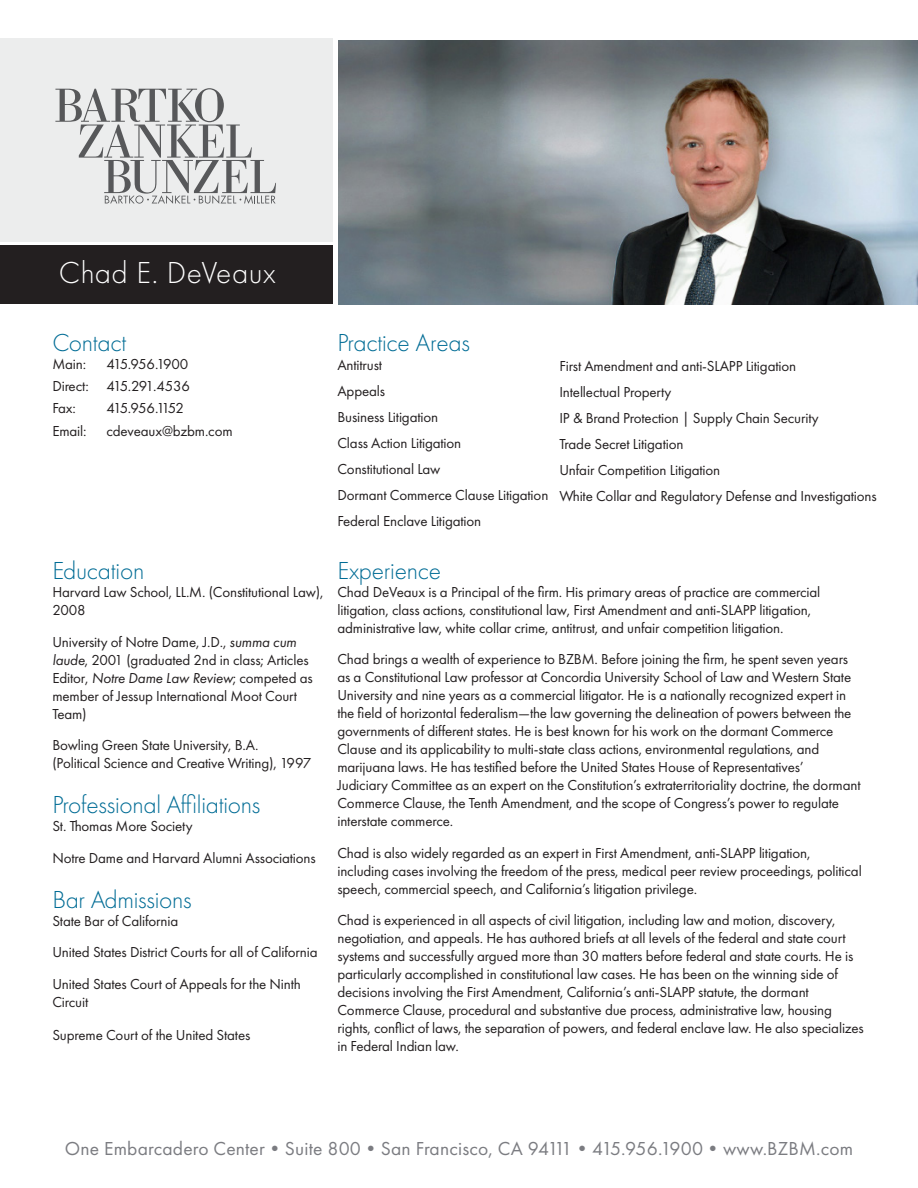
<style>
.page{position:relative;width:918px;height:1188px;background:#fff}
.page>*{position:absolute;margin:0;border:0;box-sizing:border-box;transform-origin:0 0}
.t1{font:300 31.5px "Futura PT";letter-spacing:.02em;color:#fff}
.t2{font:300 25.5px "Futura PT";letter-spacing:-.01em;color:#006c95}
.t3{font:19.5px "Futura PT";letter-spacing:.01em;color:#7b7c81}
.t4{font:15px/18px "Futura PT";letter-spacing:-.01em;color:#231f20}
.t5{font:15px "Futura PT";letter-spacing:-.05em;color:#231f20}
.t6{font:15px "Futura PT";letter-spacing:-.11em;color:#231f20}
.s1{font-style:italic}
</style>
<div class="page">
<div style="left:0;top:246px;width:333px;height:58px;background:#231f20"></div>
<div style="left:0;top:38px;width:333px;height:203px;background:#eceded"></div>
<svg style="left:55px;top:88px;width:221px;height:116px"></svg>
<img style="left:339px;top:40px;width:579px;height:265px">
<p class="t1" style="left:59px;top:255px;width:219px">Chad E. DeVeaux</p>
<p class="t2" style="left:52px;top:328px;width:76px">Contact</p>
<p class="t4" style="left:52px;top:355px;width:35px">Main:</p>
<p class="t5" style="left:106px;top:355px;width:84px">415.956.1900</p>
<p class="t4" style="left:52px;top:377px;width:139px">Direct: 415.291.4536</p>
<p class="t4" style="left:52px;top:399px;width:25px">Fax:</p>
<p class="t6" style="left:106px;top:399px;width:79px">415.956.1152</p>
<p class="t4" style="left:52px;top:421px;width:36px">Email:</p>
<p class="t4" style="left:106px;top:421px;width:128px">cdeveaux@bzbm.com</p>
<p class="t2" style="left:52px;top:556px;width:93px">Education</p>
<p class="t4" style="left:52px;top:583px;width:273px">Harvard Law School, LL.M. (Constitutional Law),<br>2008</p>
<p class="t4" style="left:52px;top:633px;width:262px">University of Notre Dame, J.D., <span class="s1">summa cum laude</span>, 2001 (graduated 2nd in class; Articles Editor, <span class="s1">Notre Dame Law Review</span>; competed as member of Jessup International Moot Court Team)</p>
<p class="t4" style="left:52px;top:736px;width:260px">Bowling Green State University, B.A.<br>(Political Science and Creative Writing), 1997</p>
<p class="t2" style="left:52px;top:790px;width:210px">Professional Affiliations</p>
<p class="t4" style="left:52px;top:817px;width:142px">St. Thomas More Society</p>
<p class="t4" style="left:52px;top:849px;width:265px">Notre Dame and Harvard Alumni Associations</p>
<p class="t2" style="left:52px;top:885px;width:141px">Bar Admissions</p>
<p class="t4" style="left:52px;top:912px;width:127px">State Bar of California</p>
<p class="t4" style="left:52px;top:943px;width:267px">United States District Courts for all of California</p>
<p class="t4" style="left:52px;top:975px;width:250px">United States Court of Appeals for the Ninth<br>Circuit</p>
<p class="t4" style="left:52px;top:1026px;width:199px">Supreme Court of the United States</p>
<p class="t2" style="left:337px;top:328px;width:134px">Practice Areas</p>
<p class="t4" style="left:337px;top:356px;width:46px">Antitrust</p>
<p class="t4" style="left:337px;top:382px;width:49px">Appeals</p>
<p class="t4" style="left:337px;top:408px;width:102px">Business Litigation</p>
<p class="t4" style="left:337px;top:434px;width:125px">Class Action Litigation</p>
<p class="t4" style="left:337px;top:460px;width:105px">Constitutional Law</p>
<p class="t4" style="left:337px;top:486px;width:212px">Dormant Commerce Clause Litigation</p>
<p class="t4" style="left:337px;top:512px;width:145px">Federal Enclave Litigation</p>
<p class="t2" style="left:337px;top:556px;width:105px">Experience</p>
<p class="t4" style="left:337px;top:583px;width:484px">Chad DeVeaux is a Principal of the firm. His primary areas of practice are commercial litigation, class actions, constitutional law, First Amendment and anti-SLAPP litigation, administrative law, white collar crime, antitrust, and unfair competition litigation.</p>
<p class="t4" style="left:337px;top:650px;width:525px">Chad brings a wealth of experience to BZBM. Before joining the firm, he spent seven years as a Constitutional Law professor at Concordia University School of Law and Western State University and nine years as a commercial litigator. He is a nationally recognized expert in the field of horizontal federalism—the law governing the delineation of powers between the governments of different states. He is best known for his work on the dormant Commerce Clause and its applicability to multi-state class actions, environmental regulations, and marijuana laws. He has testified before the United States House of Representatives’<br>Judiciary Committee as an expert on the Constitution’s extraterritoriality doctrine, the dormant Commerce Clause, the Tenth Amendment, and the scope of Congress’s power to regulate interstate commerce.</p>
<p class="t4" style="left:337px;top:844px;width:526px">Chad is also widely regarded as an expert in First Amendment, anti-SLAPP litigation, including cases involving the freedom of the press, medical peer review proceedings, political speech, commercial speech, and California’s litigation privilege.</p>
<p class="t4" style="left:337px;top:911px;width:528px">Chad is experienced in all aspects of civil litigation, including law and motion, discovery, negotiation, and appeals. He has authored briefs at all levels of the federal and state court systems and successfully argued more than 30 matters before federal and state courts. He is particularly accomplished in constitutional law cases. He has been on the winning side of decisions involving the First Amendment, California’s anti-SLAPP statute, the dormant Commerce Clause, procedural and substantive due process, administrative law, housing rights, conflict of laws, the separation of powers, and federal enclave law. He also specializes in Federal Indian law.</p>
<p class="t4" style="left:559px;top:357px;width:238px">First Amendment and anti-SLAPP Litigation</p>
<p class="t4" style="left:559px;top:383px;width:114px">Intellectual Property</p>
<p class="t4" style="left:559px;top:409px;width:261px">IP &amp; Brand Protection | Supply Chain Security</p>
<p class="t4" style="left:559px;top:435px;width:126px">Trade Secret Litigation</p>
<p class="t4" style="left:559px;top:461px;width:162px">Unfair Competition Litigation</p>
<p class="t4" style="left:559px;top:487px;width:319px">White Collar and Regulatory Defense and Investigations</p>
<p class="t3" style="left:65px;top:1137px;width:790px">One Embarcadero Center•Suite 800•San Francisco, CA 94111•415.956.1900•www.BZBM.com</p>
</div>
